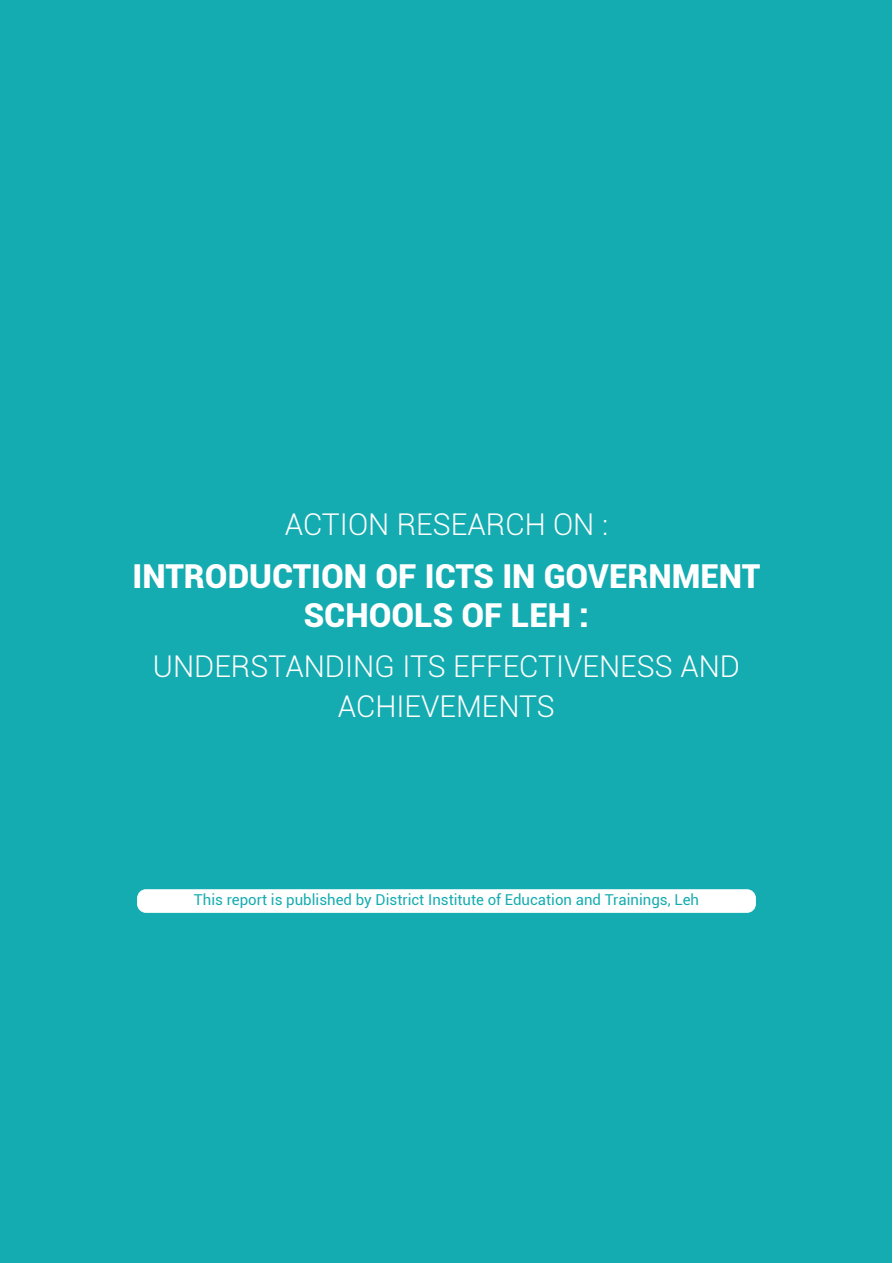
<style>
.page{position:relative;width:893px;height:1263px;background:#fff}
.page>*{position:absolute;margin:0;border:0;box-sizing:border-box;transform-origin:0 0}
.Headline{font:900 33px/39.6px "Roboto";color:#fff;text-align:center}
.Headline-2{font:300 30px/39.6px "Roboto";color:#fff;text-align:center}
.main_body{font:15px "Roboto";color:#15acb1}
</style>
<div class="page">
<div style="left:1px;top:1px;width:891px;height:1262px;background:#15acb1"></div>
<div style="left:137px;top:889px;width:619px;height:24px;background:#fff;border-radius:9px"></div>
<p class="Headline-2" style="left:285px;top:503px;width:325px">ACTION RESEARCH ON :</p>
<p class="Headline" style="left:133px;top:555px;width:629px">INTRODUCTION OF ICTS IN GOVERNMENT<br>SCHOOLS OF LEH :</p>
<p class="Headline-2" style="left:153px;top:645px;width:589px">UNDERSTANDING ITS EFFECTIVENESS AND<br>ACHIEVEMENTS</p>
<p class="main_body" style="left:194px;top:889px;width:507px">This report is published by District Institute of Education and Trainings, Leh</p>
</div>
